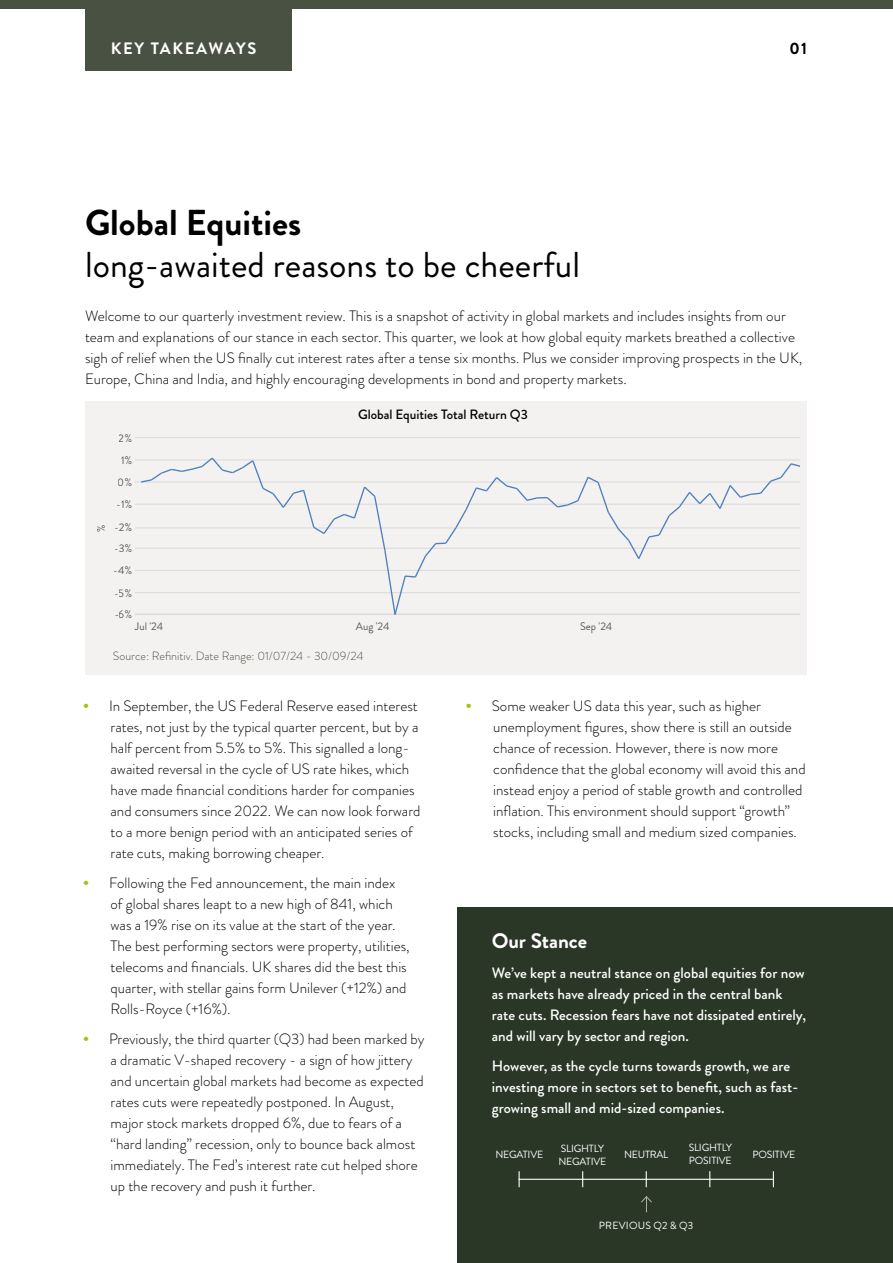
<style>
.page{position:relative;width:893px;height:1263px;background:#fff}
.page>*{position:absolute;margin:0;border:0;box-sizing:border-box;transform-origin:0 0}
.t1{font:36px "Brandon Grotesque";color:#000}
.t2{font:700 36px "Brandon Grotesque";color:#000}
.t3{font:700 21px "Brandon Grotesque";color:#fff}
.t4{font:700 16.5px "Brandon Grotesque";letter-spacing:.095em;color:#fff}
.t5{font:700 16.5px "Brandon Grotesque";color:#000}
.t6{font:300 15px/21px "Brandon Grotesque";color:#000}
.t7{font:500 15px/21px "Brandon Grotesque";color:#fff}
.t8{font:500 13.5px "Brandon Grotesque";color:#000}
.t9{font:300 12px "Brandon Grotesque";color:#4a5242}
.t10{font:10.95px/20.7px "Brandon Grotesque";color:#595959}
.t11{font:10.35px/12.9px "Brandon Grotesque";letter-spacing:-.02em;color:#fff}
.t12{font:10.35px "Brandon Grotesque";letter-spacing:.02em;color:#fff}
.s1{font-family:"Arial";font-weight:700;color:#a2c218}
</style>
<div class="page">
<div style="left:85px;top:402px;width:721px;height:273px;background:#f4f2f1"></div>
<div style="left:85px;top:0;width:206px;height:70px;background:#495242"></div>
<div style="left:0;top:0;width:893px;height:9px;background:#495242"></div>
<hr style="left:135px;top:437px;width:664px;height:1px;background:#d9d9d9">
<svg style="left:135px;top:457px;width:664px;height:158px"></svg>
<div style="left:458px;top:907px;width:435px;height:356px;background:#2a3726"></div>
<svg style="left:641px;top:1196px;width:11px;height:16px"></svg>
<hr style="left:519px;top:1179px;width:255px;height:1px;background:#fff">
<svg style="left:519px;top:1171px;width:1px;height:16px"></svg>
<svg style="left:582px;top:1171px;width:1px;height:16px"></svg>
<svg style="left:646px;top:1171px;width:1px;height:16px"></svg>
<svg style="left:709px;top:1171px;width:1px;height:16px"></svg>
<svg style="left:773px;top:1171px;width:1px;height:16px"></svg>
<p class="t4" style="left:111px;top:37px;width:147px">KEY TAKEAWAYS</p>
<p class="t5" style="left:789px;top:37px;width:19px">01</p>
<h1 class="t2" style="left:85px;top:198px;width:218px">Global Equities</h1>
<h1 class="t1" style="left:85px;top:240px;width:496px">long-awaited reasons to be cheerful</h1>
<p class="t6" style="left:85px;top:305px;width:719px">Welcome to our quarterly investment review. This is a snapshot of activity in global markets and includes insights from our team and explanations of our stance in each sector. This quarter, we look at how global equity markets breathed a collective sigh of relief when the US finally cut interest rates after a tense six months. Plus we consider improving prospects in the UK, Europe, China and India, and highly encouraging developments in bond and property markets.</p>
<p class="t10" style="left:91px;top:531px;width:9px;rotate:-90deg">%</p>
<p class="t10" style="left:119px;top:428px;width:15px">2%</p>
<p class="t10" style="left:121px;top:450px;width:12px">1%</p>
<p class="t10" style="left:118px;top:472px;width:16px">0%</p>
<p class="t10" style="left:117px;top:494px;width:17px">-1%</p>
<p class="t10" style="left:115px;top:517px;width:19px">-2%</p>
<p class="t10" style="left:115px;top:537px;width:19px">-3%</p>
<p class="t10" style="left:114px;top:560px;width:20px">-4%</p>
<p class="t10" style="left:115px;top:583px;width:19px">-5% -6%</p>
<p class="t8" style="left:358px;top:405px;width:171px">Global Equities Total Return Q3</p>
<p class="t10" style="left:135px;top:616px;width:30px">Jul '24</p>
<p class="t10" style="left:356px;top:616px;width:35px">Aug '24</p>
<p class="t10" style="left:580px;top:616px;width:34px">Sep '24</p>
<p class="t9" style="left:113px;top:648px;width:252px">Source: Refinitiv. Date Range: 01/07/24 - 30/09/24</p>
<p class="t6" style="left:111px;top:695px;width:311px;text-indent:-27px"><span class="s1">•</span> In September, the US Federal Reserve eased interest rates, not just by the typical quarter percent, but by a half percent from 5.5% to 5%. This signalled a long&shy;awaited reversal in the cycle of US rate hikes, which have made financial conditions harder for companies and consumers since 2022. We can now look forward to a more benign period with an anticipated series of rate cuts, making borrowing cheaper.</p>
<p class="t6" style="left:111px;top:872px;width:301px;text-indent:-27px"><span class="s1">•</span> Following the Fed announcement, the main index of global shares leapt to a new high of 841, which was a 19% rise on its value at the start of the year.<br>The best performing sectors were property, utilities, telecoms and financials. UK shares did the best this quarter, with stellar gains form Unilever (+12%) and Rolls-Royce (+16%).</p>
<p class="t6" style="left:111px;top:1028px;width:315px;text-indent:-27px"><span class="s1">•</span> Previously, the third quarter (Q3) had been marked by a dramatic V-shaped recovery - a sign of how jittery and uncertain global markets had become as expected rates cuts were repeatedly postponed. In August, major stock markets dropped 6%, due to fears of a “hard landing” recession, only to bounce back almost immediately. The Fed’s interest rate cut helped shore up the recovery and push it further.</p>
<p class="t6" style="left:493px;top:695px;width:314px;text-indent:-27px"><span class="s1">•</span> Some weaker US data this year, such as higher unemployment figures, show there is still an outside chance of recession. However, there is now more confidence that the global economy will avoid this and instead enjoy a period of stable growth and controlled inflation. This environment should support “growth” stocks, including small and medium sized companies.</p>
<h2 class="t3" style="left:492px;top:926px;width:97px">Our Stance</h2>
<p class="t7" style="left:492px;top:963px;width:316px">We’ve kept a neutral stance on global equities for now as markets have already priced in the central bank rate cuts. Recession fears have not dissipated entirely, and will vary by sector and region.</p>
<p class="t7" style="left:492px;top:1056px;width:308px">However, as the cycle turns towards growth, we are investing more in sectors set to benefit, such as fast&shy;growing small and mid-sized companies.</p>
<p class="t11" style="left:495px;top:1148px;width:49px">NEGATIVE</p>
<p class="t11" style="left:558px;top:1142px;width:49px">SLIGHTLY<br>NEGATIVE</p>
<p class="t11" style="left:624px;top:1148px;width:46px">NEUTRAL</p>
<p class="t11" style="left:689px;top:1141px;width:45px">SLIGHTLY<br>POSITIVE</p>
<p class="t11" style="left:752px;top:1148px;width:44px">POSITIVE</p>
<p class="t12" style="left:599px;top:1218px;width:96px">PREVIOUS Q2 &amp; Q3</p>
</div>
